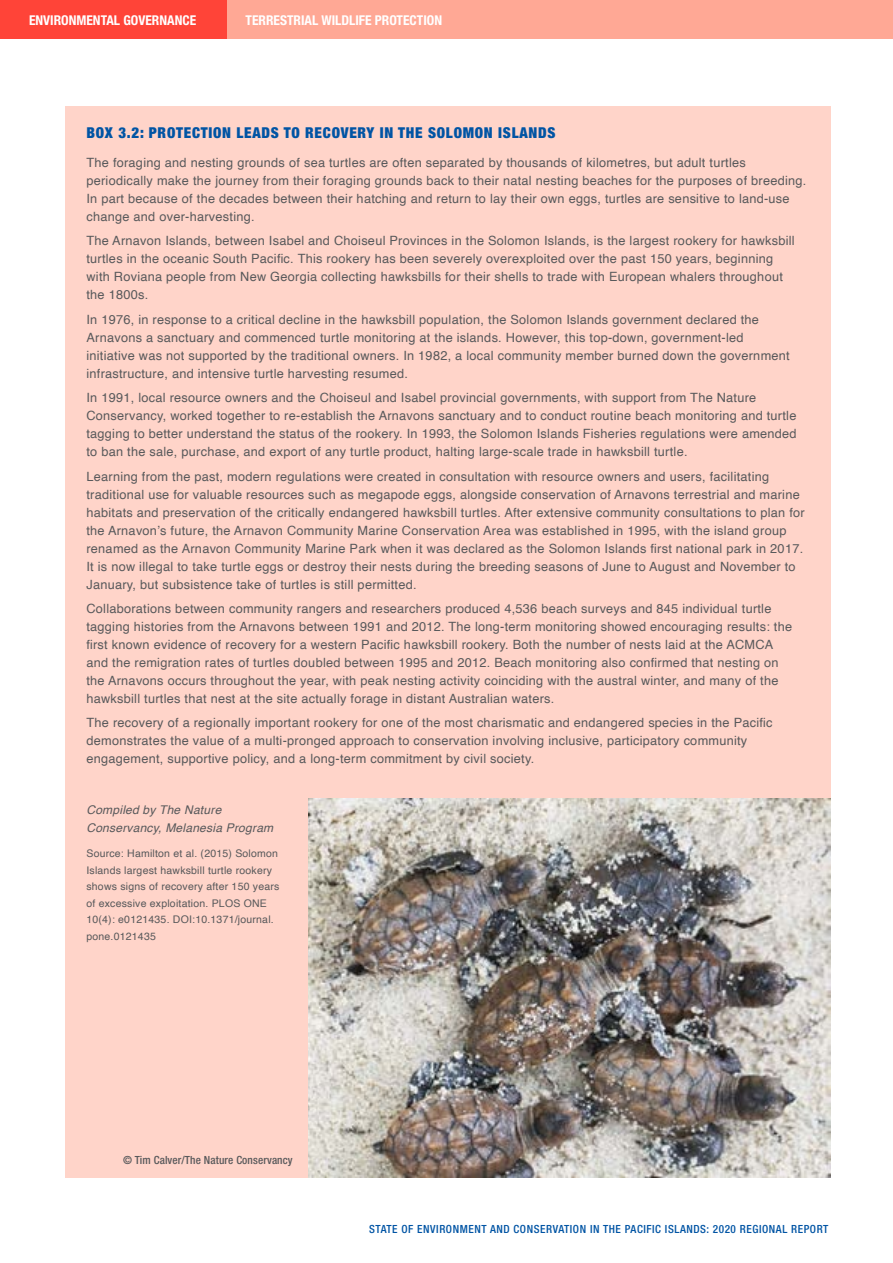
<style>
.page{position:relative;width:893px;height:1263px;background:#fff}
.page>*{position:absolute;margin:0;border:0;box-sizing:border-box;transform-origin:0 0}
.t1{font:900 condensed 15px "Helvetica Neue LT Pro";letter-spacing:.05em;color:#0054a4}
.t2{font:700 condensed 13.5px "Helvetica Neue LT Pro";color:#fff}
.t3{font:12.75px/18px "Helvetica";letter-spacing:.02em;color:#58595b}
.t4{font:italic 12px/18px "Helvetica";letter-spacing:.02em;color:#58595b}
.t5{font:500 condensed 11.25px "Helvetica Neue LT Pro";letter-spacing:.05em;color:#0054a4}
.t6{font:500 condensed 11.25px "Helvetica Neue LT Pro";letter-spacing:.01em;color:#58595b}
.t7{font:10.5px/16.5px "Helvetica";letter-spacing:.02em;color:#58595b}
</style>
<div class="page">
<div style="left:86px;top:0;width:807px;height:38px;background:#ffa895"></div>
<div style="left:0;top:0;width:227px;height:38px;background:#ff4438"></div>
<div style="left:65px;top:106px;width:766px;height:1071px;background:#ffd4c9"></div>
<img style="left:309px;top:798px;width:522px;height:379px">
<p class="t2" style="left:29px;top:12px;width:169px">ENVIRONMENTAL GOVERNANCE</p>
<p class="t2" style="left:246px;top:12px;width:198px">TERRESTRIAL WILDLIFE PROTECTION</p>
<p class="t1" style="left:86px;top:124px;width:471px">BOX 3.2: PROTECTION LEADS TO RECOVERY IN THE SOLOMON ISLANDS</p>
<p class="t3" style="left:86px;top:154px;width:721px">The foraging and nesting grounds of sea turtles are often separated by thousands of kilometres, but adult turtles periodically make the journey from their foraging grounds back to their natal nesting beaches for the purposes of breeding.<br>In part because of the decades between their hatching and return to lay their own eggs, turtles are sensitive to land-use change and over-harvesting.</p>
<p class="t3" style="left:86px;top:232px;width:710px">The Arnavon Islands, between Isabel and Choiseul Provinces in the Solomon Islands, is the largest rookery for hawksbill turtles in the oceanic South Pacific. This rookery has been severely overexploited over the past 150 years, beginning with Roviana people from New Georgia collecting hawksbills for their shells to trade with European whalers throughout the 1800s.</p>
<p class="t3" style="left:86px;top:311px;width:705px">In 1976, in response to a critical decline in the hawksbill population, the Solomon Islands government declared the Arnavons a sanctuary and commenced turtle monitoring at the islands. However, this top-down, government-led initiative was not supported by the traditional owners. In 1982, a local community member burned down the government infrastructure, and intensive turtle harvesting resumed.</p>
<p class="t3" style="left:86px;top:389px;width:712px">In 1991, local resource owners and the Choiseul and Isabel provincial governments, with support from The Nature Conservancy, worked together to re-establish the Arnavons sanctuary and to conduct routine beach monitoring and turtle tagging to better understand the status of the rookery. In 1993, the Solomon Islands Fisheries regulations were amended to ban the sale, purchase, and export of any turtle product, halting large-scale trade in hawksbill turtle.</p>
<p class="t3" style="left:86px;top:467px;width:720px">Learning from the past, modern regulations were created in consultation with resource owners and users, facilitating traditional use for valuable resources such as megapode eggs, alongside conservation of Arnavons terrestrial and marine habitats and preservation of the critically endangered hawksbill turtles. After extensive community consultations to plan for the Arnavon’s future, the Arnavon Community Marine Conservation Area was established in 1995, with the island group renamed as the Arnavon Community Marine Park when it was declared as the Solomon Islands first national park in 2017.<br>It is now illegal to take turtle eggs or destroy their nests during the breeding seasons of June to August and November to January, but subsistence take of turtles is still permitted.</p>
<p class="t3" style="left:86px;top:600px;width:707px">Collaborations between community rangers and researchers produced 4,536 beach surveys and 845 individual turtle tagging histories from the Arnavons between 1991 and 2012. The long-term monitoring showed encouraging results: the first known evidence of recovery for a western Pacific hawksbill rookery. Both the number of nests laid at the ACMCA and the remigration rates of turtles doubled between 1995 and 2012. Beach monitoring also confirmed that nesting on the Arnavons occurs throughout the year, with peak nesting activity coinciding with the austral winter, and many of the hawksbill turtles that nest at the site actually forage in distant Australian waters.</p>
<p class="t3" style="left:86px;top:714px;width:687px">The recovery of a regionally important rookery for one of the most charismatic and endangered species in the Pacific demonstrates the value of a multi-pronged approach to conservation involving inclusive, participatory community engagement, supportive policy, and a long-term commitment by civil society.</p>
<p class="t4" style="left:86px;top:801px;width:188px">Compiled by The Nature<br>Conservancy, Melanesia Program</p>
<p class="t7" style="left:86px;top:845px;width:194px">Source: Hamilton et al. (2015) Solomon Islands largest hawksbill turtle rookery shows signs of recovery after 150 years of excessive exploitation. PLOS ONE 10(4): e0121435. DOI:10.1371/journal. pone.0121435</p>
<p class="t6" style="left:123px;top:1153px;width:171px">© Tim Calver/The Nature Conservancy</p>
<p class="t5" style="left:369px;top:1222px;width:461px">STATE OF ENVIRONMENT AND CONSERVATION IN THE PACIFIC ISLANDS: 2020 REGIONAL REPORT</p>
</div>
